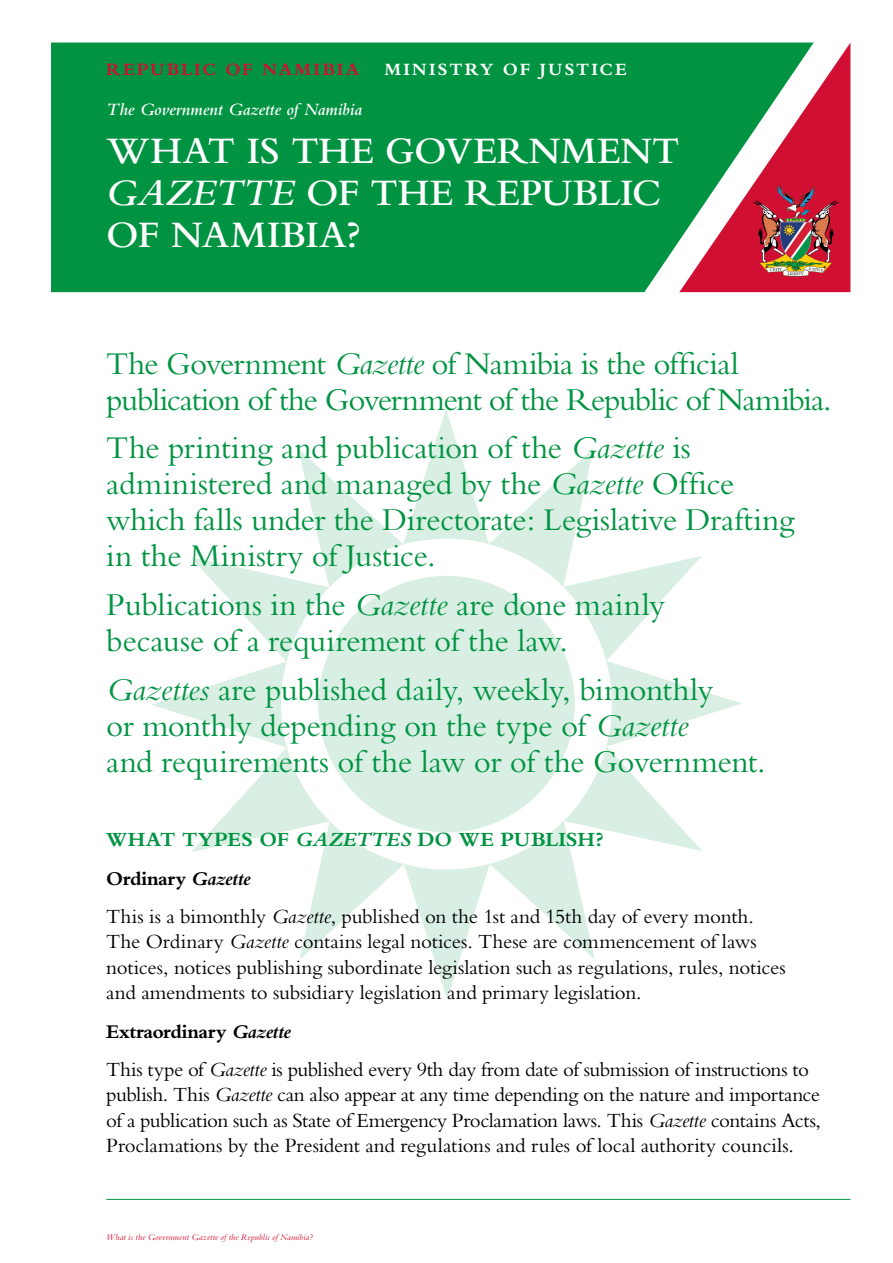
<style>
.page{position:relative;width:893px;height:1263px;background:#fff}
.page>*{position:absolute;margin:0;border:0;box-sizing:border-box;transform-origin:0 0}
.t1{font:600 39px/42px "Bembo";letter-spacing:.01em;color:#fff}
.t2{font:33px/36px "Bembo";letter-spacing:-.01em;color:#009442}
.t3{font:33px/36px "Bembo";letter-spacing:-.035em;color:#009442}
.t4{font:21px/25.5px "Bembo";letter-spacing:-.01em;color:#000}
.t5{font:700 21px "Bembo";color:#009442}
.t6{font:700 20.25px "Bembo";letter-spacing:-.015em;color:#000}
.t7{font:italic 600 18px "Bembo";letter-spacing:-.005em;color:#fff}
.t8{font:700 18px "Bembo";letter-spacing:.145em;color:#d10f33}
.t9{font:700 18px "Bembo";color:#fff}
.t10{font:italic 9px "Bembo";letter-spacing:.015em;color:#d10f33}
.s1{font-style:italic}
</style>
<div class="page">
<svg style="left:152px;top:409px;width:589px;height:590px"></svg>
<svg style="left:318px;top:576px;width:257px;height:256px;fill:#d9efe3"></svg>
<div style="left:51px;top:43px;width:628px;height:249px;background:#009442"></div>
<svg style="left:679px;top:43px;width:171px;height:249px"></svg>
<hr style="left:106px;top:1199px;width:744px;height:1px;background:#009442">
<p class="t8" style="left:106px;top:60px;width:31px">REPUBLI</p>
<p class="t8" style="left:202px;top:60px;width:37px">C OF</p>
<p class="t8" style="left:262px;top:60px;width:64px">NAMIBIA</p>
<p class="t9" style="left:384px;top:60px;width:59px">MINISTRY</p>
<p class="t9" style="left:503px;top:60px;width:14px">OF</p>
<p class="t9" style="left:540px;top:60px;width:22px">JUSTI</p>
<p class="t9" style="left:600px;top:60px;width:26px">CE</p>
<p class="t7" style="left:106px;top:99px;width:257px">The Government Gazette of Namibia</p>
<h1 class="t1" style="left:106px;top:130px;width:574px">WHAT IS THE GOVERNMENT<br><span class="s1">Gazette</span> OF THE REPUBLIC<br>OF NAMIBIA?</h1>
<h2 class="t3" style="left:106px;top:345px;width:727px">The Government <span class="s1">Gazette</span> of Namibia is the official publication of the Government of the Republic of Namibia.</h2>
<h2 class="t2" style="left:106px;top:429px;width:690px">The printing and publication of the <span class="s1">Gazette</span> is administered and managed by the <span class="s1">Gazette</span> Office which falls under the Directorate: Legislative Drafting in the Ministry of Justice.</h2>
<h2 class="t2" style="left:106px;top:586px;width:560px">Publications in the <span class="s1">Gazette</span> are done mainly because of a requirement of the law.</h2>
<h2 class="t2" style="left:106px;top:671px;width:661px"><span class="s1">Gazettes</span> are published daily, weekly, bimonthly<br>or monthly depending on the type of <span class="s1">Gazette<br></span>and requirements of the law or of the Government.</h2>
<p class="t5" style="left:106px;top:828px;width:499px">WHAT TYPES OF <span class="s1">GAZETTES</span> DO WE PUBLISH?</p>
<p class="t6" style="left:106px;top:867px;width:146px">ORDINARY <span class="s1">Gazette</span></p>
<p class="t4" style="left:106px;top:903px;width:681px">This is a bimonthly <span class="s1">Gazette</span>, published on the 1st and 15th day of every month.<br>The Ordinary <span class="s1">Gazette</span> contains legal notices. These are commencement of laws notices, notices publishing subordinate legislation such as regulations, rules, notices and amendments to subsidiary legislation and primary legislation.</p>
<p class="t6" style="left:106px;top:1020px;width:186px">EXTRAORDINARY <span class="s1">Gazette</span></p>
<p class="t4" style="left:106px;top:1056px;width:716px">This type of <span class="s1">Gazette</span> is published every 9th day from date of submission of instructions to publish. This <span class="s1">Gazette</span> can also appear at any time depending on the nature and importance of a publication such as State of Emergency Proclamation laws. This <span class="s1">Gazette</span> contains Acts, Proclamations by the President and regulations and rules of local authority councils.</p>
<p class="t10" style="left:106px;top:1232px;width:208px">What is the Government Gazette of the Republic of Namibia?</p>
</div>
